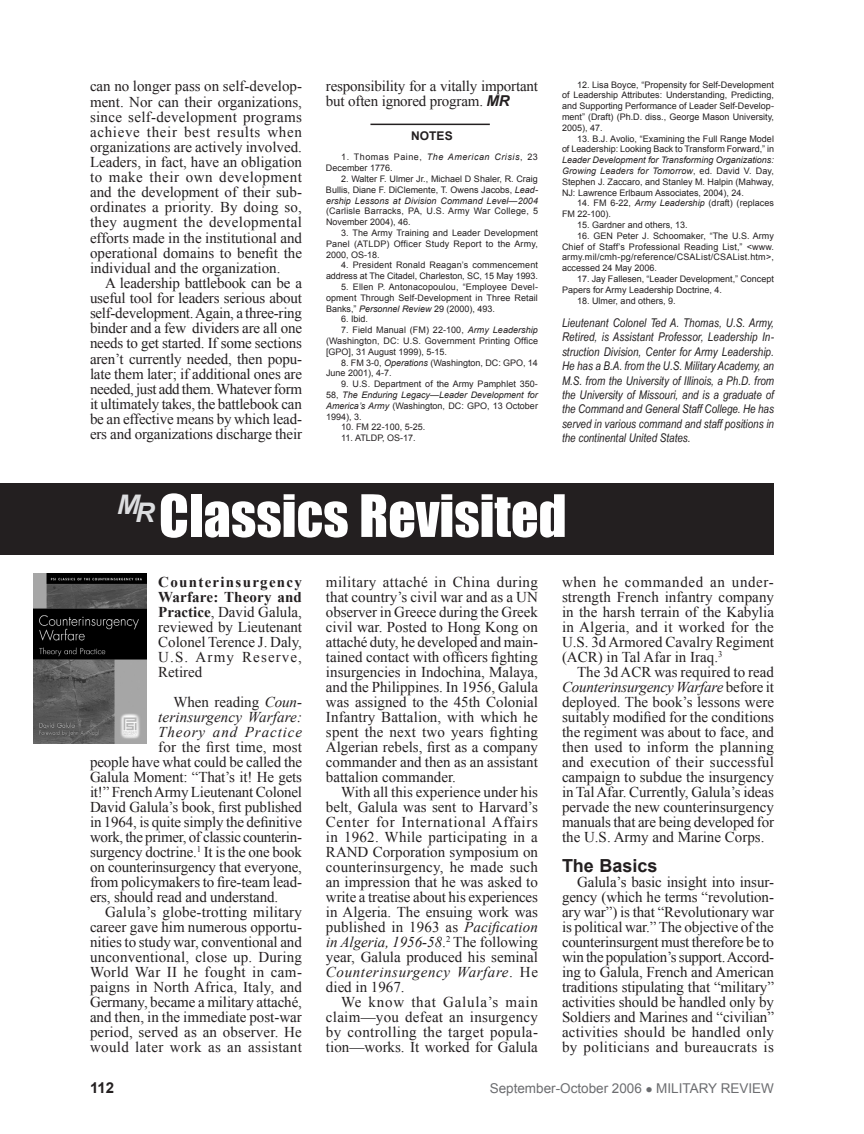
<style>
.page{position:relative;width:864px;height:1134px;background:#fff}
.page>*{position:absolute;margin:0;border:0;box-sizing:border-box;transform-origin:0 0}
.ahead-BOB{font:54px "Impact";color:#fff}
.ahead-BOB-2{font:italic 700 27px "Arial";color:#dcdddf}
.ahead-BOB-3{font:700 18px "Arial";color:#231f20}
.BoB_3_column{font:15px/15px "Times New Roman";letter-spacing:-.005em;color:#231f20;text-align:justify}
.BoB_3_column-2{font:italic 15px "Times New Roman";letter-spacing:.01em;color:#231f20}
.BoB_3_column-3{font:italic 15px "Times New Roman";letter-spacing:.06em;color:#231f20}
.t1{font:700 15px "Arial";color:#231f20}
.t2{font:13.5px "Arial";color:#6c6d70}
.bio{font:italic 12px/14.4px "Arial Narrow";color:#231f20;text-align:justify}
.bio-2{font:700 12px "Arial";color:#231f20}
.ftnote{font:9px/10.8px "Arial";color:#231f20;text-align:justify}
.s1{font-family:"Arial";font-weight:700;font-style:italic}
.s2{font-style:italic}
.s3{font-weight:700}
</style>
<div class="page">
<div style="left:0;top:483px;width:774px;height:72px;background:#231f20"></div>
<img style="left:34px;top:573px;width:112px;height:171px">
<hr style="left:370px;top:124px;width:120px;height:1px;background:#231f20">
<p class="BoB_3_column" style="left:90px;top:79px;width:214px">can no longer pass on self-develop&shy;ment. Nor can their organizations, since self-development programs achieve their best results when organizations are actively involved.<br>Leaders, in fact, have an obligation to make their own development and the development of their sub&shy;ordinates a priority. By doing so, they augment the developmental efforts made in the institutional and operational domains to benefit the individual and the organization.</p>
<p class="BoB_3_column" style="left:90px;top:275px;width:214px;text-indent:15px">A leadership battlebook can be a useful tool for leaders serious about self-development. Again, a three-ring binder and a few dividers are all one needs to get started. If some sections aren’t currently needed, then popu&shy;late them later; if additional ones are needed, just add them. Whatever form it ultimately takes, the battlebook can be an effective means by which lead&shy;ers and organizations discharge their</p>
<p class="BoB_3_column" style="left:326px;top:79px;width:214px">responsibility for a vitally important but often ignored program. <span class="s1">MR</span></p>
<p class="bio-2" style="left:411px;top:128px;width:43px">NOTES</p>
<p class="ftnote" style="left:326px;top:152px;width:213px;text-indent:15px">1. Thomas Paine, <span class="s2">The American Crisis</span>, 23<br>December 1776.</p>
<p class="ftnote" style="left:326px;top:174px;width:214px;text-indent:15px">2. Walter F. Ulmer Jr., Michael D Shaler, R. Craig Bullis, Diane F. DiClemente, T. Owens Jacobs, <span class="s2">Lead&shy;ership Lessons at Division Command Level—2004 </span>(Carlisle Barracks, PA, U.S. Army War College, 5<br>November 2004), 46.</p>
<p class="ftnote" style="left:326px;top:228px;width:214px;text-indent:15px">3. The Army Training and Leader Development Panel (ATL DP) Officer Study Report to the Army, 2000, OS-18.</p>
<p class="ftnote" style="left:326px;top:260px;width:214px;text-align:right">4. President Ronald Reagan’s commencement address at The Citadel, Charleston, SC, 15 May 1993.</p>
<p class="ftnote" style="left:326px;top:282px;width:213px;text-indent:15px">5. Ellen P. Antonacopoulou, “Employee Devel&shy;opment Through Self-Development in Three Retail Banks,” <span class="s2">Personnel Review</span> 29 (2000), 493.</p>
<p class="ftnote" style="left:341px;top:314px;width:29px">6. Ibid.</p>
<p class="ftnote" style="left:326px;top:325px;width:214px;text-indent:15px">7. Field Manual (FM) 22-100, <span class="s2">Army Leadership </span>(Washington, DC: U.S. Government Printing Office [GPO], 31 August 1999), 5-15.</p>
<p class="ftnote" style="left:326px;top:357px;width:213px;text-indent:15px">8. FM 3-0, <span class="s2">Operations</span> (Washington, DC: GPO, 14<br>June 2001), 4-7.</p>
<p class="ftnote" style="left:326px;top:379px;width:214px;text-indent:15px">9. U.S. Department of the Army Pamphlet 350- 58, <span class="s2">The Enduring Legacy—Leader Development for America’s Army</span> (Washington, DC: GPO, 13 October 1994), 3.</p>
<p class="ftnote" style="left:341px;top:422px;width:86px">10. FM 22-100, 5-25.</p>
<p class="ftnote" style="left:341px;top:433px;width:76px">11. ATLDP, OS-17.</p>
<p class="ftnote" style="left:562px;top:79px;width:214px;text-indent:15px">12. Lisa Boyce, “Propensity for Self-Development of Leadership Attributes: Understanding, Predicting, and Supporting Performance of Leader Self-Develop&shy;ment” (Draft) (Ph.D. diss., George Mason University, 2005), 47.</p>
<p class="ftnote" style="left:562px;top:133px;width:214px;text-indent:15px">13. B.J. Avolio, “Examining the Full Range Model of Leadership: Looking Back to Transform Forward,” in <span class="s2">Leader Development for Transforming Organizations:<br>Growing Leaders for Tomorrow</span>, ed. David V. Day, Stephen J. Zaccaro, and Stanley M. Halpin (Mahway, NJ: Lawrence Erlbaum Associates, 2004), 24.</p>
<p class="ftnote" style="left:562px;top:198px;width:213px;text-indent:15px">14. FM 6-22, <span class="s2">Army Leadership</span> (draft) (replaces<br>FM 22-100).</p>
<p class="ftnote" style="left:577px;top:219px;width:112px">15. Gardner and others, 13.</p>
<p class="ftnote" style="left:562px;top:230px;width:214px;text-indent:15px">16. GEN Peter J. Schoomaker, “The U.S. Army Chief of Staff’s Professional Reading List,” &lt;www. army.mil/cmh-pg/reference/CSAList/CSAList.htm&gt;, accessed 24 May 2006.</p>
<p class="ftnote" style="left:562px;top:273px;width:213px;text-indent:15px">17. Jay Fallesen, “Leader Development,” Concept<br>Papers for Army Leadership Doctrine, 4.</p>
<p class="ftnote" style="left:577px;top:295px;width:100px">18. Ulmer, and others, 9.</p>
<p class="bio" style="left:562px;top:315px;width:214px">Lieutenant Colonel Ted A. Thomas, U.S. Army, Retired, is Assistant Professor, Leadership In&shy;struction Division, Center for Army Leadership.<br>He has a B.A. from the U.S. Military Academy, an M.S. from the University of Illinois, a Ph.D. from the University of Missouri, and is a graduate of the Command and General Staff College. He has served in various command and staff positions in the continental United States.</p>
<p class="ahead-BOB" style="left:159px;top:474px;width:409px">Classics Revisited</p>
<p class="ahead-BOB-2" style="left:117px;top:487px;width:24px">M</p>
<p class="ahead-BOB-2" style="left:135px;top:495px;width:21px">R</p>
<p class="BoB_3_column" style="left:158px;top:574px;width:145px"><span class="s3">Counterinsurgency Warfare: Theory and Practice</span>, David Galula, reviewed by Lieutenant Colonel Terence J. Daly, U.S. Army Reserve, Retired</p>
<p class="BoB_3_column" style="left:173px;top:694px;width:130px">When reading <span class="s2">Coun-</span></p>
<p class="BoB_3_column-2" style="left:158px;top:707px;width:145px">terinsurgency Warfare:</p>
<p class="BoB_3_column-3" style="left:158px;top:722px;width:145px">Theory and Practice</p>
<p class="BoB_3_column" style="left:158px;top:739px;width:145px">for the first time, most</p>
<p class="BoB_3_column" style="left:90px;top:754px;width:214px">people have what could be called the</p>
<p class="BoB_3_column" style="left:90px;top:769px;width:214px">Galula Moment: “That’s it! He gets</p>
<p class="BoB_3_column" style="left:90px;top:784px;width:214px">it!” French Army Lieutenant Colonel</p>
<p class="BoB_3_column" style="left:90px;top:799px;width:214px">David Galula’s book, first published</p>
<p class="BoB_3_column" style="left:90px;top:814px;width:213px">in 1964, is quite simply the definitive</p>
<p class="BoB_3_column" style="left:90px;top:829px;width:213px">work, the primer, of classic counterin-</p>
<p class="BoB_3_column" style="left:90px;top:844px;width:214px">surgency doctrine.<sup>1</sup> It is the one book</p>
<p class="BoB_3_column" style="left:90px;top:859px;width:214px">on counterinsurgency that everyone,</p>
<p class="BoB_3_column" style="left:90px;top:874px;width:213px">from policymakers to fire-team lead-</p>
<p class="BoB_3_column" style="left:90px;top:889px;width:190px">ers, should read and understand.</p>
<p class="BoB_3_column" style="left:90px;top:904px;width:214px;text-indent:15px">Galula’s globe-trotting military career gave him numerous opportu&shy;nities to study war, conventional and unconventional, close up. During World War II he fought in cam&shy;paigns in North Africa, Italy, and Germany, became a military attaché, and then, in the immediate post-war period, served as an observer. He would later work as an assistant</p>
<p class="BoB_3_column" style="left:326px;top:574px;width:214px">military attaché in China during that country’s civil war and as a UN observer in Greece during the Greek civil war. Posted to Hong Kong on attaché duty, he developed and main&shy;tained contact with officers fighting insurgencies in Indochina, Malaya, and the Philippines. In 1956, Galula was assigned to the 45th Colonial Infantry Battalion, with which he spent the next two years fighting Algerian rebels, first as a company commander and then as an assistant battalion commander.</p>
<p class="BoB_3_column" style="left:326px;top:784px;width:214px;text-indent:15px">With all this experience under his belt, Galula was sent to Harvard’s Center for International Affairs in 1962. While participating in a RAND Corporation symposium on counterinsurgency, he made such an impression that he was asked to write a treatise about his experiences in Algeria. The ensuing work was published in 1963 as <span class="s2">Pacification in Algeria, 1956-58</span>.<sup>2</sup> The following year, Galula produced his seminal <span class="s2">Counterinsurgency Warfare</span>. He died in 1967.</p>
<p class="BoB_3_column" style="left:326px;top:994px;width:213px;text-indent:15px">We know that Galula’s main claim—you defeat an insurgency by controlling the target popula&shy;tion—works. It worked for Galula</p>
<p class="BoB_3_column" style="left:562px;top:574px;width:214px">when he commanded an under&shy;strength French infantry company in the harsh terrain of the Kabylia in Algeria, and it worked for the U.S. 3d Armored Cavalry Regiment (ACR) in Tal Afar in Iraq.<sup>3</sup></p>
<p class="BoB_3_column" style="left:562px;top:664px;width:214px;text-indent:15px">The 3d ACR was required to read <span class="s2">Counterinsurgency Warfare</span> before it deployed. The book’s lessons were suitably modified for the conditions the regiment was about to face, and then used to inform the planning and execution of their successful campaign to subdue the insurgency in Tal Afar. Currently, Galula’s ideas pervade the new counterinsurgency manuals that are being developed for the U.S. Army and Marine Corps.</p>
<p class="ahead-BOB-3" style="left:562px;top:854px;width:97px">The Basics</p>
<p class="BoB_3_column" style="left:562px;top:874px;width:214px;text-indent:15px">Galula’s basic insight into insur&shy;gency (which he terms “revolution&shy;ary war”) is that “Revolutionary war is political war.” The objective of the counterinsurgent must therefore be to win the population’s support. Accord&shy;ing to Galula, French and American traditions stipulating that “military” activities should be handled only by Soldiers and Marines and “civilian” activities should be handled only by politicians and bureaucrats is</p>
<p class="t1" style="left:90px;top:1078px;width:26px">112</p>
<p class="t2" style="left:490px;top:1080px;width:286px">September-October 2006 ● Military Review</p>
</div>
